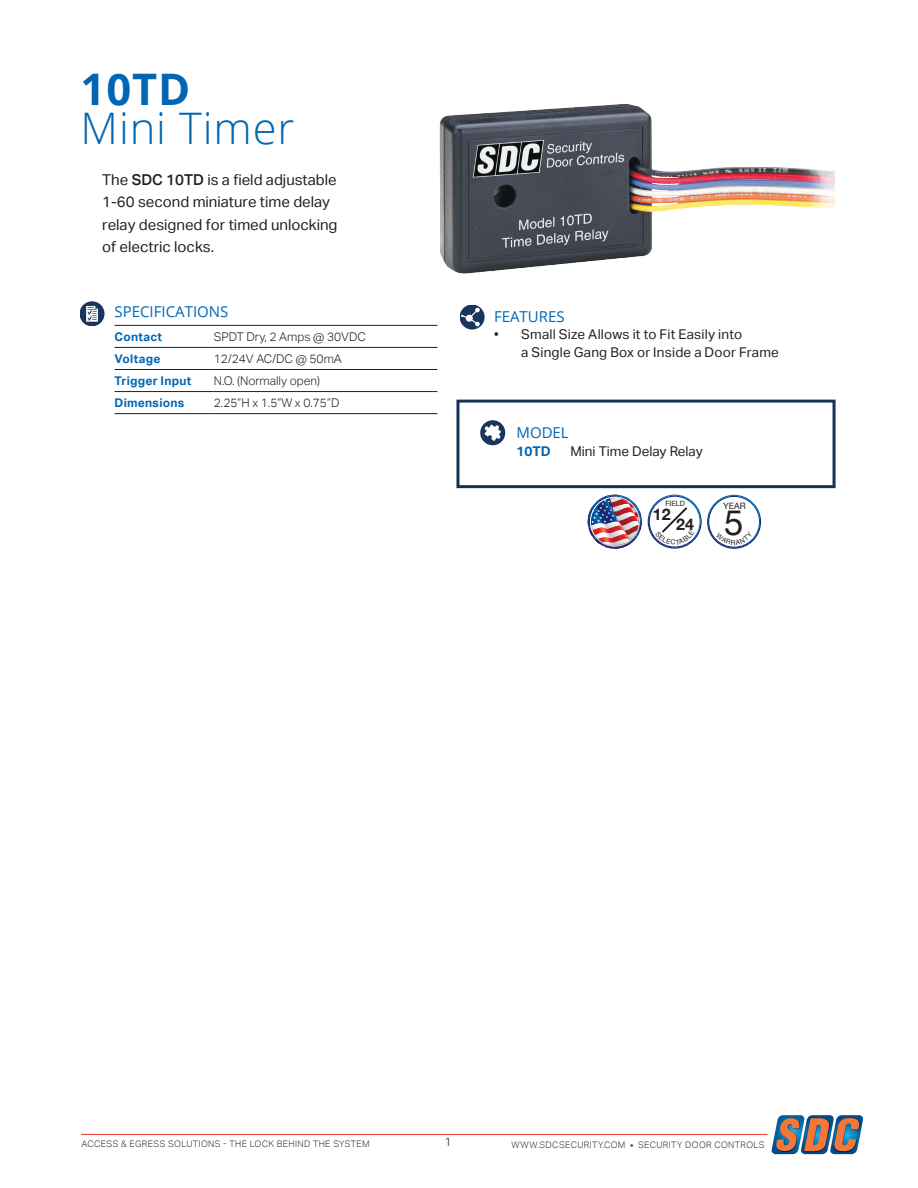
<style>
.page{position:relative;width:918px;height:1188px;background:#fff}
.page>*{position:absolute;margin:0;border:0;box-sizing:border-box;transform-origin:0 0}
.t1{font:300 43.5px/39px "Open Sans";letter-spacing:.02em;color:#0166b3}
.t2{font:34.65px "Helvetica Neue";color:#231f20}
.t3{font:700 16.05px "Helvetica Neue";color:#231f20}
.t4{font:15px/22.5px "Aktiv Grotesk";color:#231f20}
.t5{font:15px "Open Sans";color:#0166b3}
.t6{font:13.5px/18px "Aktiv Grotesk";letter-spacing:.015em;color:#231f20}
.t7{font:700 13.5px "Aktiv Grotesk";color:#0166b3}
.t8{font:300 12px "Aktiv Grotesk";color:#231f20}
.t9{font:700 12px "Aktiv Grotesk";letter-spacing:.02em;color:#0166b3}
.t10{font:300 9px "Aktiv Grotesk";letter-spacing:.04em;color:#323332}
.t11{font:8.7px "Helvetica Neue";color:#231f20}
.t12{font:7.2px "Helvetica Neue";color:#231f20}
.s1{font-weight:700}
.s2{font-weight:500}
.s3{font-weight:300}
</style>
<div class="page">
<hr style="left:81px;top:1134px;width:686px;height:1px;background:#ee3529">
<svg style="left:771px;top:1115px;width:92px;height:39px;background:#887f81"></svg>
<svg style="left:460px;top:305px;width:25px;height:25px"></svg>
<svg style="left:461px;top:308px;width:19px;height:18px"></svg>
<div style="left:80px;top:301px;width:25px;height:25px;background:#19345d;border-radius:12px"></div>
<svg style="left:86px;top:306px;width:12px;height:16px"></svg>
<hr style="left:115px;top:325px;width:99px;height:1px;background:#231f20">
<hr style="left:214px;top:325px;width:223px;height:1px;background:#231f20">
<hr style="left:115px;top:347px;width:99px;height:1px;background:#231f20">
<hr style="left:214px;top:347px;width:223px;height:1px;background:#231f20">
<hr style="left:115px;top:369px;width:99px;height:1px;background:#231f20">
<hr style="left:214px;top:369px;width:223px;height:1px;background:#231f20">
<hr style="left:115px;top:391px;width:99px;height:1px;background:#231f20">
<hr style="left:214px;top:391px;width:223px;height:1px;background:#231f20">
<hr style="left:115px;top:413px;width:99px;height:1px;background:#231f20">
<hr style="left:214px;top:413px;width:223px;height:1px;background:#231f20">
<img style="left:439px;top:104px;width:395px;height:170px">
<div style="left:456px;top:400px;width:380px;height:88px;border:3px solid #163352"></div>
<svg style="left:480px;top:420px;width:25px;height:25px"></svg>
<img style="left:588px;top:495px;width:54px;height:54px">
<svg style="left:648px;top:494px;width:113px;height:55px"></svg>
<p class="t1" style="left:81px;top:69px;width:215px"><span class="s1">10TD<br></span>Mini Timer</p>
<p class="t4" style="left:102px;top:168px;width:237px">The <span class="s2">SDC 10TD</span> is a field adjustable<br>1-60 second miniature time delay relay designed for timed unlocking of electric locks.</p>
<p class="t5" style="left:115px;top:302px;width:115px">SPECIFICATIONS</p>
<p class="t9" style="left:115px;top:330px;width:49px">Contact</p>
<p class="t8" style="left:214px;top:330px;width:154px">SPDT Dry, 2 Amps @ 30VDC</p>
<p class="t9" style="left:115px;top:352px;width:47px">Voltage</p>
<p class="t8" style="left:214px;top:352px;width:129px">12/24V AC/DC @ 50mA</p>
<p class="t9" style="left:115px;top:374px;width:78px">Trigger Input</p>
<p class="t8" style="left:214px;top:374px;width:108px">N.O. (Normally open)</p>
<p class="t9" style="left:115px;top:396px;width:71px">Dimensions</p>
<p class="t8" style="left:214px;top:396px;width:127px">2.25”H x 1.5”W x 0.75”D</p>
<p class="t5" style="left:494px;top:306px;width:72px">FEATURES</p>
<p class="t6" style="left:521px;top:326px;width:259px;text-indent:-27px"><span class="s3">•</span> Small Size Allows it to Fit Easily into<br>a Single Gang Box or Inside a Door Frame</p>
<p class="t5" style="left:516px;top:423px;width:54px">MODEL</p>
<p class="t7" style="left:516px;top:444px;width:36px">10TD</p>
<p class="t6" style="left:570px;top:443px;width:134px">Mini Time Delay Relay</p>
<p class="t12" style="left:665px;top:499px;width:21px">FIELD</p>
<p class="t3" style="left:653px;top:502px;width:19px">12</p>
<p class="t3" style="left:676px;top:511px;width:19px">24</p>
<p class="t11" style="left:723px;top:499px;width:24px">YEAR</p>
<p class="t2" style="left:724px;top:498px;width:21px">5</p>
<p class="t10" style="left:82px;top:1139px;width:290px">ACCESS &amp; EGRESS SOLUTIONS - THE LOCK BEHIND THE SYSTEM</p>
<p class="t8" style="left:445px;top:1135px;width:9px">1</p>
<p class="t10" style="left:512px;top:1140px;width:254px">WWW.SDCSECURITY.COM <sup>■</sup> SECURITY DOOR CONTROLS</p>
</div>
